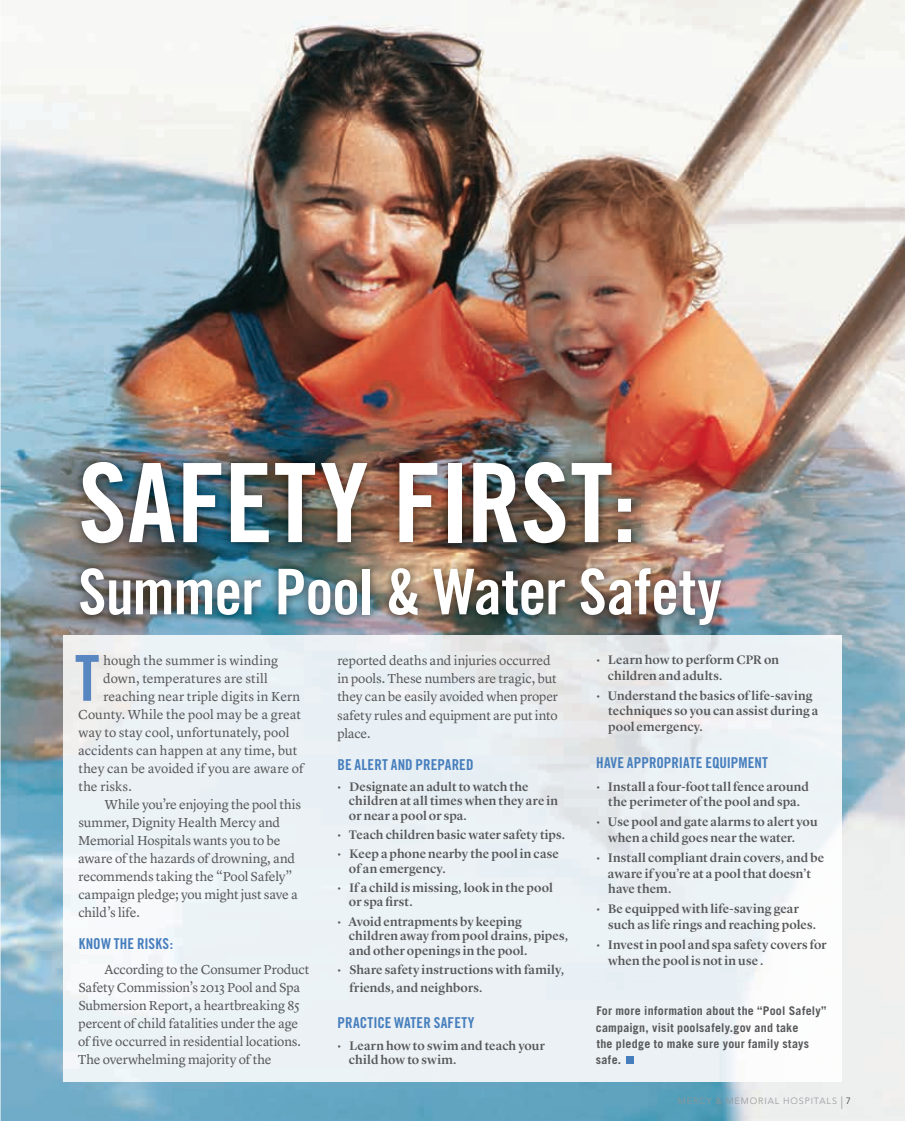
<style>
.page{position:relative;width:905px;height:1121px;background:#fff}
.page>*{position:absolute;margin:0;border:0;box-sizing:border-box;transform-origin:0 0}
.t1{font:109.5px "Trade Gothic Bold Cond Twenty";letter-spacing:.005em;color:#fff}
.t2{font:63.3px "Trade Gothic Bold Cond Twenty";color:#5886c1}
.t3{font:63px "Trade Gothic Bold Cond Twenty";letter-spacing:-.015em;color:#fff}
.t4{font:15px "Trade Gothic Bold Cond Twenty";letter-spacing:.005em;color:#467ebd}
.t5{font:13.5px/18px "Lyon Text";letter-spacing:-.005em;color:#57585a}
.t6{font:13.5px "Lyon Text";letter-spacing:.015em;color:#57585a}
.t7{font:500 12.9px/15.6px "Lyon Display";letter-spacing:.01em;color:#57585a}
.t8{font:700 12px/16.4px "Trade Gothic";letter-spacing:.02em;color:#57585a}
.t9{font:300 9px "Avenir";letter-spacing:.1em;color:#939598}
.s1{font-size:12.75px}
.s2{color:#231f20}
</style>
<div class="page">
<img style="left:1px;top:0;width:903px;height:1120px">
<img style="left:63px;top:635px;width:778px;height:446px">
<img style="left:71px;top:559px;width:658px;height:75px">
<img style="left:73px;top:453px;width:567px;height:99px">
<div style="left:626px;top:1056px;width:7px;height:8px;background:#467ebd"></div>
<svg style="left:385px;top:896px;width:8px;height:10px"></svg>
<h1 class="t1" style="left:78px;top:436px;width:560px">SAFETY FIRST:</h1>
<h3 class="t3" style="left:78px;top:553px;width:644px">Summer Pool &amp; Water Safety</h3>
<h2 class="t2" style="left:75px;top:639px;width:26px">T</h2>
<p class="t6" style="left:104px;top:650px;width:176px">hough the summer is winding</p>
<p class="t5" style="left:103px;top:668px;width:166px">down, temperatures are still</p>
<p class="t5" style="left:103px;top:686px;width:198px">reaching near triple digits in Kern</p>
<p class="t5" style="left:78px;top:704px;width:224px">County. While the pool may be a great</p>
<p class="t5" style="left:79px;top:722px;width:212px">way to stay cool, unfortunately, pool</p>
<p class="t5" style="left:78px;top:740px;width:220px">accidents can happen at any time, but</p>
<p class="t5" style="left:79px;top:758px;width:226px">they can be avoided if you are aware of</p>
<p class="t5" style="left:79px;top:776px;width:55px">the risks.</p>
<p class="t5" style="left:105px;top:794px;width:198px">While you’re enjoying the pool this</p>
<p class="t5" style="left:78px;top:812px;width:203px">summer, Dignity Health Mercy and</p>
<p class="t5" style="left:78px;top:830px;width:204px">Memorial Hospitals wants you to be</p>
<p class="t5" style="left:78px;top:848px;width:218px">aware of the hazards of drowning, and</p>
<p class="t5" style="left:79px;top:866px;width:215px">recommends taking the “Pool Safely”</p>
<p class="t5" style="left:78px;top:884px;width:221px">campaign pledge; you might just save a</p>
<p class="t5" style="left:78px;top:902px;width:63px">child’s life.</p>
<p class="t4" style="left:79px;top:934px;width:96px">KNOW THE RISKS:</p>
<p class="t5" style="left:78px;top:959px;width:233px;text-indent:27px">According to the Consumer Product Safety Commission’s 2013 Pool and Spa Submersion Report, a heartbreaking 85 percent of child fatalities under the age of five occurred in residential locations.<br>The overwhelming majority of the</p>
<p class="t5" style="left:337px;top:650px;width:222px">reported deaths and injuries occurred in pools. These numbers are tragic, but they can be easily avoided when proper safety rules and equipment are put into place.</p>
<p class="t4" style="left:337px;top:755px;width:137px">BE ALERT AND PREPARED</p>
<p class="t7" style="left:349px;top:778px;width:211px;line-height:14.5px;text-indent:-12px">• Designate an adult to watch the children at all times when they are in or near a pool or spa.</p>
<p class="t7" style="left:337px;top:826px;width:229px">• Teach children basic water safety tips.</p>
<p class="t7" style="left:349px;top:845px;width:211px;line-height:14.5px;text-indent:-12px">• Keep a phone nearby the pool in case of an emergency.</p>
<p class="t7" style="left:349px;top:879px;width:205px;line-height:14.5px;text-indent:-12px">• If a child is missing, look in the pool or spa rst.</p>
<p class="t7" style="left:349px;top:912px;width:221px;line-height:14.5px;text-indent:-12px">• Avoid entrapments by keeping children away from pool drains, pipes, and other openings in the pool.</p>
<p class="t7" style="left:349px;top:959px;width:216px;line-height:18.3px;text-indent:-12px">• Share safety instructions with family, friends, and neighbors.</p>
<p class="t4" style="left:337px;top:1013px;width:138px">PRACTICE WATER SAFETY</p>
<p class="t7" style="left:349px;top:1037px;width:197px;line-height:14.5px;text-indent:-12px">• Learn how to swim and teach your child how to swim.</p>
<p class="t7" style="left:607px;top:651px;width:173px;text-indent:-12px">• Learn how to perform CPR on children and adults.</p>
<p class="t7" style="left:608px;top:686px;width:212px;text-indent:-12px">• Understand the basics of life-saving techniques so you can assist during a pool emergency.</p>
<p class="t4" style="left:596px;top:754px;width:173px">HAVE APPROPRIATE EQUIPMENT</p>
<p class="t7" style="left:596px;top:777px;width:214px;text-align:center">• Install a four-foot tall fence around the perimeter of the pool and spa.</p>
<p class="t7" style="left:608px;top:813px;width:211px;text-indent:-12px">• Use pool and gate alarms to alert you when a child goes near the water.</p>
<p class="t7" style="left:608px;top:849px;width:218px;text-indent:-12px">• Install compliant drain covers, and be aware if you’re at a pool that doesn’t have them.</p>
<p class="t7" style="left:608px;top:900px;width:209px;text-indent:-12px">• Be equipped with life-saving gear such as life rings and reaching poles.</p>
<p class="t7" style="left:608px;top:935px;width:220px;text-indent:-12px">• Invest in pool and spa safety covers for when the pool is not in use .</p>
<p class="t8" style="left:595px;top:1002px;width:232px">For more information about the “Pool Safely” campaign, visit poolsafely.gov and take<br>the pledge to make sure your family stays safe.</p>
<p class="t9" style="left:678px;top:1095px;width:174px">MERCY &amp; MEMORIAL HOSPITALS <span class="s1">|</span> <span class="s2">7</span></p>
</div>
